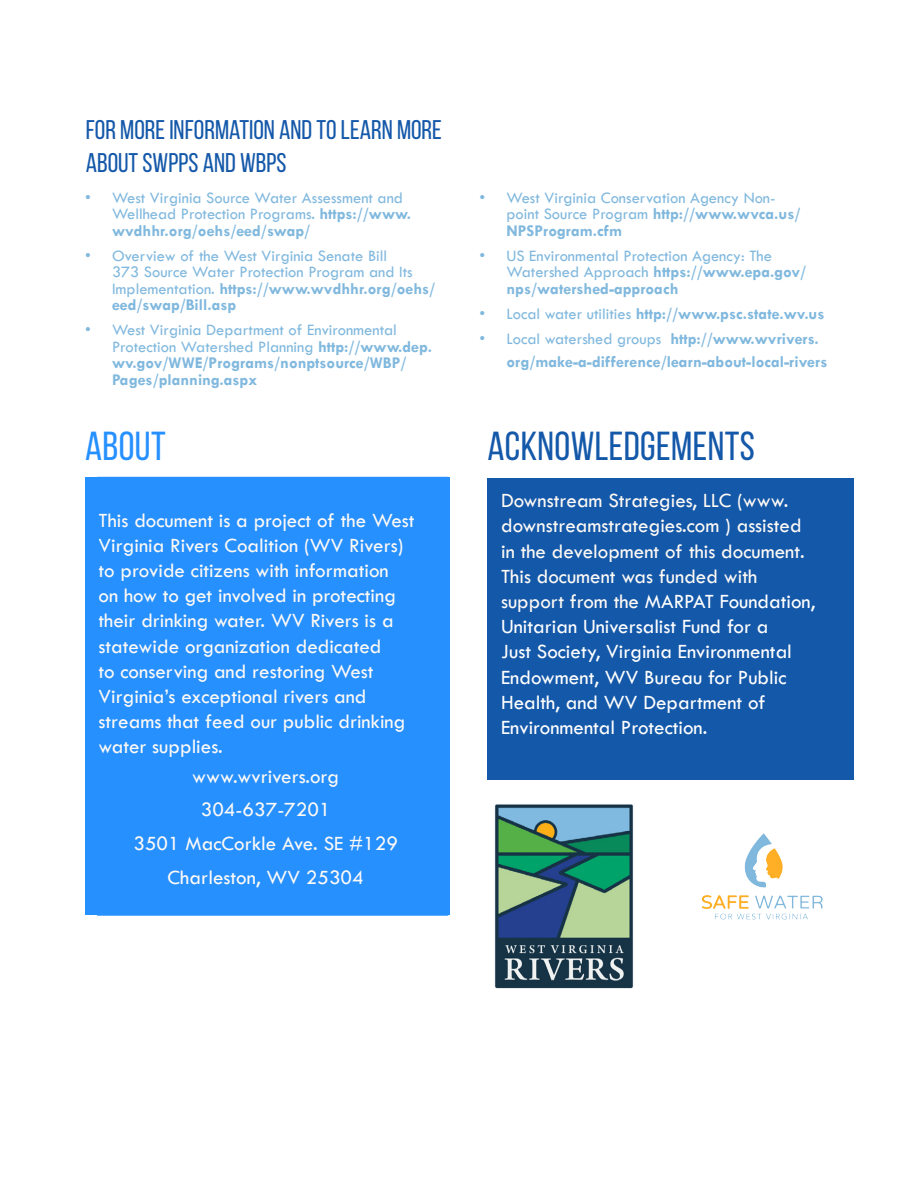
<style>
.page{position:relative;width:918px;height:1188px;background:#fff}
.page>*{position:absolute;margin:0;border:0;box-sizing:border-box;transform-origin:0 0}
.t1{font:40.5px "Bebas Neue";letter-spacing:.01em;color:#1458a9}
.t2{font:40.5px "Bebas Neue";letter-spacing:.01em;color:#2690ff}
.t3{font:27px/32.4px "Bebas Neue";color:#1458a9}
.t4{font:21px/25.2px "Tw Cen";color:#fefaf5}
.t5{font:21px/25.2px "Tw Cen";color:#fff}
.t6{font:16.5px/16.5px "Tw Cen";color:#80b8de}
.t7{font:700 16.5px/16.5px "Tw Cen";color:#80b8de}
.s1{font-weight:700}
.s2{font-weight:400}
.s3{color:#fefaf5}
</style>
<div class="page">
<div style="left:85px;top:478px;width:364px;height:437px;background:#2690ff"></div>
<div style="left:97px;top:477px;width:351px;height:439px;border:2px solid #2690ff"></div>
<div style="left:487px;top:478px;width:366px;height:302px;background:#1458a9"></div>
<img style="left:494px;top:804px;width:140px;height:185px">
<img style="left:703px;top:834px;width:120px;height:86px">
<p class="t3" style="left:86px;top:114px;width:358px">FOR MORE INFORMATION AND TO LEARN MORE<br>ABOUT SWPPS AND WBPS</p>
<p class="t6" style="left:112px;top:189px;width:300px;text-indent:-27px">• West Virginia Source Water Assessment and<br>Wellhead Protection Programs. <span class="s1">https://www. wvdhhr.org/oehs/eed/swap/</span></p>
<p class="t6" style="left:112px;top:247px;width:325px;text-indent:-27px">• Overview of the West Virginia Senate Bill<br>373 Source Water Protection Program and Its Implementation. <span class="s1">https://www.wvdhhr.org/oehs/ eed/swap/Bill.asp</span></p>
<p class="t7" style="left:112px;top:321px;width:322px;text-indent:-27px"><span class="s2">• West Virginia Department of Environmental Protection Watershed Planning</span> http://www.dep. wv.gov/WWE/Programs/nonptsource/WBP/ Pages/planning.aspx</p>
<p class="t6" style="left:506px;top:189px;width:295px;text-indent:-27px">• West Virginia Conservation Agency Non&shy;point Source Program <span class="s1">http://www.wvca.us/<br>NPSProgram.cfm</span></p>
<p class="t6" style="left:506px;top:247px;width:301px;text-indent:-27px">• US Environmental Protection Agency: The<br>Watershed Approach <span class="s1">https://www.epa.gov/ nps/watershed-approach</span></p>
<p class="t7" style="left:479px;top:305px;width:346px"><span class="s2">• Local water utilities</span> http://www.psc.state.wv.us</p>
<p class="t7" style="left:506px;top:326px;width:322px;line-height:23.4px;text-indent:-27px"><span class="s2">• Local watershed groups</span> http://www.wvrivers. org/make-a-difference/learn-about-local-rivers</p>
<p class="t2" style="left:85px;top:424px;width:82px">ABOUT</p>
<p class="t1" style="left:487px;top:424px;width:269px">ACKNOWLEDGEMENTS</p>
<p class="t5" style="left:501px;top:488px;width:316px"><span class="s3">Downstream Strategies, LLC (www. downstreamstrategies.com ) assisted in the development of this document.<br>This document was funded with support from the</span> MARPAT Foundation, Unitarian Universalist Fund for a<br>Just Society, Virginia Environmental Endowment, WV Bureau for Public Health, and WV Department of Environmental Protection.</p>
<p class="t4" style="left:192px;top:763px;width:148px">www.wvrivers.org</p>
<p class="t4" style="left:201px;top:797px;width:131px">304-637-7201</p>
<p class="t4" style="left:133px;top:831px;width:266px">3501 MacCorkle Ave. SE #129</p>
<p class="t4" style="left:168px;top:865px;width:198px">Charleston, WV 25304</p>
<p class="t4" style="left:99px;top:507px;width:318px">This document is a project of the West Virginia Rivers Coalition (WV Rivers) to provide citizens with information<br>on how to get involved in protecting their drinking water. WV Rivers is a statewide organization dedicated<br>to conserving and restoring West Virginia’s exceptional rivers and streams that feed our public drinking water supplies.</p>
</div>
